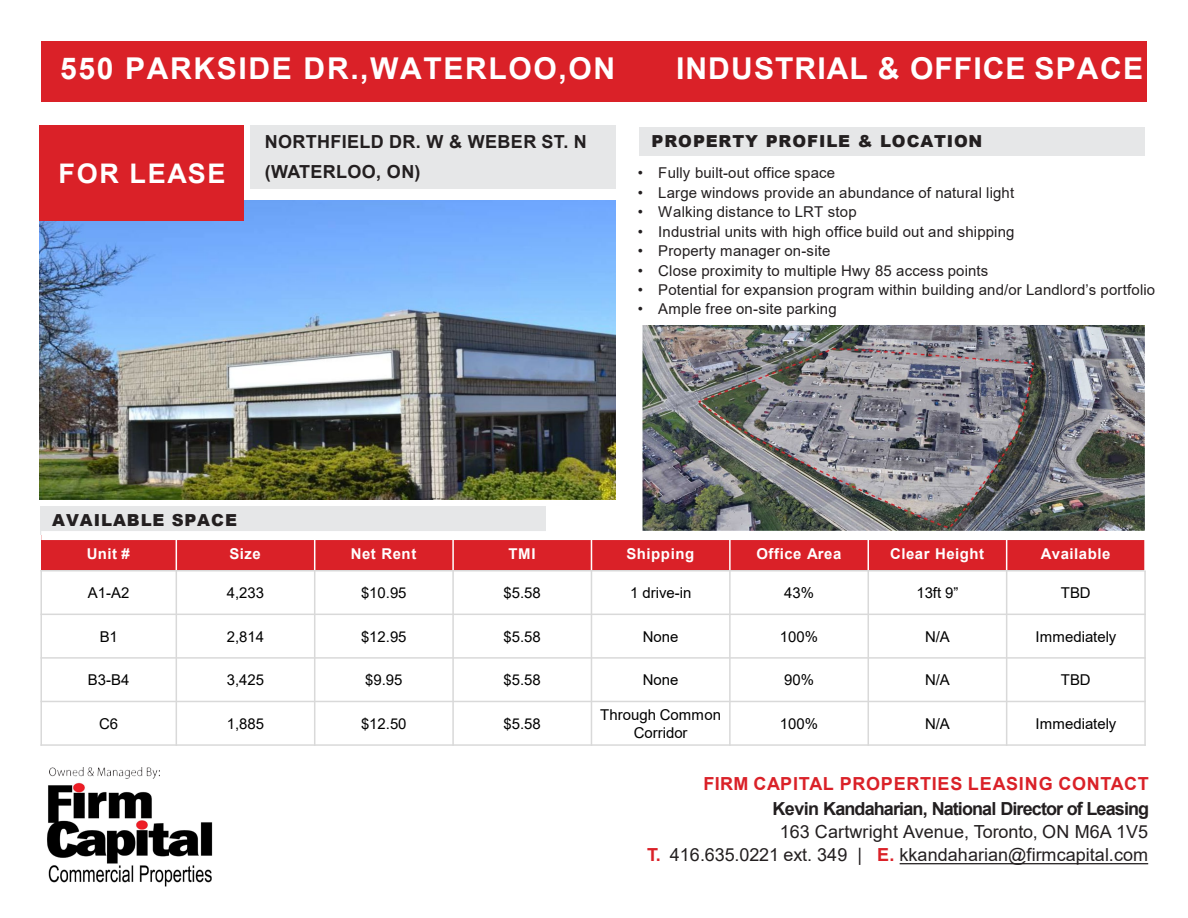
<style>
.page{position:relative;width:1188px;height:918px;background:#fff}
.page>*{position:absolute;margin:0;border:0;box-sizing:border-box;transform-origin:0 0}
.t1{font:700 36px "Arial";letter-spacing:.03em;color:#fff}
.t2{font:700 30px "Arial";letter-spacing:.05em;color:#fff}
.t3{font:700 27px "Arial";letter-spacing:.06em;color:#fff}
.t4{font:18px "Arial";letter-spacing:.005em;color:#231f20}
.t5{font:700 18px "Arial";letter-spacing:-.045em;color:#231f20}
.t6{font:700 18px "Arial";letter-spacing:.02em;color:#231f20}
.t7{font:700 18px "Arial";letter-spacing:.04em;color:#da2128}
.t8{font:900 16.5px "Arial";letter-spacing:.05em;color:#231f20}
.t9{font:15px "Arial";letter-spacing:.01em;color:#231f20}
.t10{font:15px/18px "Arial";color:#000;text-align:center}
.t11{font:700 15px "Arial";letter-spacing:.035em;color:#fff}
.s1{font-weight:700;color:#da2128}
</style>
<div class="page">
<img style="left:40px;top:200px;width:576px;height:299px">
<img style="left:642px;top:325px;width:503px;height:205px">
<div style="left:250px;top:125px;width:366px;height:63px;background:#e6e7e8"></div>
<div style="left:639px;top:127px;width:506px;height:28px;background:#e6e7e8"></div>
<img style="left:49px;top:768px;width:110px;height:10px">
<img style="left:47px;top:782px;width:166px;height:104px">
<svg style="left:900px;top:863px;width:248px;height:1px"></svg>
<div style="left:40px;top:507px;width:506px;height:28px;background:#e6e7e8"></div>
<div style="left:41px;top:41px;width:1106px;height:60px;background:#da2128"></div>
<div style="left:40px;top:125px;width:204px;height:96px;background:#da2128"></div>
<div style="left:41px;top:536px;width:135px;height:35px;background:#da2128"></div>
<div style="left:176px;top:536px;width:139px;height:35px;background:#da2128"></div>
<div style="left:315px;top:536px;width:138px;height:35px;background:#da2128"></div>
<div style="left:453px;top:536px;width:138px;height:35px;background:#da2128"></div>
<div style="left:591px;top:536px;width:139px;height:35px;background:#da2128"></div>
<div style="left:730px;top:536px;width:138px;height:35px;background:#da2128"></div>
<div style="left:868px;top:536px;width:139px;height:35px;background:#da2128"></div>
<div style="left:1007px;top:536px;width:138px;height:35px;background:#da2128"></div>
<hr style="left:176px;top:531px;width:1px;height:40px;background:#fff">
<hr style="left:176px;top:571px;width:1px;height:175px;background:#d9d9d9">
<hr style="left:314px;top:531px;width:1px;height:40px;background:#fff">
<hr style="left:314px;top:571px;width:1px;height:175px;background:#d9d9d9">
<hr style="left:452px;top:531px;width:2px;height:40px;background:#fff">
<hr style="left:452px;top:571px;width:2px;height:175px;background:#d9d9d9">
<hr style="left:591px;top:531px;width:1px;height:40px;background:#fff">
<hr style="left:591px;top:571px;width:1px;height:175px;background:#d9d9d9">
<hr style="left:729px;top:531px;width:2px;height:40px;background:#fff">
<hr style="left:729px;top:571px;width:2px;height:175px;background:#d9d9d9">
<hr style="left:868px;top:531px;width:1px;height:40px;background:#fff">
<hr style="left:868px;top:571px;width:1px;height:175px;background:#d9d9d9">
<hr style="left:1006px;top:531px;width:1px;height:40px;background:#fff">
<hr style="left:1006px;top:571px;width:1px;height:175px;background:#d9d9d9">
<hr style="left:40px;top:570px;width:1106px;height:1px;background:#d9d9d9">
<hr style="left:40px;top:614px;width:1106px;height:1px;background:#d9d9d9">
<hr style="left:40px;top:657px;width:1106px;height:2px;background:#d9d9d9">
<hr style="left:40px;top:701px;width:1106px;height:1px;background:#d9d9d9">
<hr style="left:40px;top:570px;width:2px;height:176px;background:#d9d9d9">
<hr style="left:1144px;top:531px;width:2px;height:40px;background:#fff">
<hr style="left:1144px;top:571px;width:2px;height:175px;background:#d9d9d9">
<div style="left:41px;top:531px;width:135px;height:9px;background:#fff"></div>
<div style="left:176px;top:531px;width:970px;height:9px;background:#fff"></div>
<hr style="left:40px;top:744px;width:1106px;height:2px;background:#d9d9d9">
<h1 class="t2" style="left:60px;top:47px;width:557px">550 PARKSIDE DR.,WATERLOO,ON</h1>
<h1 class="t2" style="left:676px;top:47px;width:469px">INDUSTRIAL &amp; OFFICE SPACE</h1>
<p class="t1" style="left:852px;top:54px;width:270px">RETAIL SPACE</p>
<p class="t8" style="left:652px;top:129px;width:332px">PROPERTY PROFILE &amp; LOCATION</p>
<p class="t6" style="left:265px;top:129px;width:324px">NORTHFIELD DR. W &amp; WEBER ST. N</p>
<p class="t6" style="left:265px;top:159px;width:157px">(WATERLOO, ON)</p>
<p class="t3" style="left:164px;top:154px;width:59px">ASE</p>
<p class="t9" style="left:638px;top:162px;width:199px">• Fully built-out office space</p>
<p class="t9" style="left:638px;top:182px;width:378px">• Large windows provide an abundance of natural light</p>
<p class="t9" style="left:638px;top:202px;width:220px">• Walking distance to LRT stop</p>
<p class="t9" style="left:638px;top:221px;width:378px">• Industrial units with high office build out and shipping</p>
<p class="t9" style="left:638px;top:240px;width:194px">• Property manager on-site</p>
<p class="t9" style="left:638px;top:260px;width:352px">• Close proximity to multiple Hwy 85 access points</p>
<p class="t9" style="left:638px;top:279px;width:519px">• Potential for expansion program within building and/or Landlord’s portfolio</p>
<p class="t9" style="left:638px;top:299px;width:200px">• Ample free on-site parking</p>
<h1 class="t3" style="left:59px;top:154px;width:168px">FOR LEASE</h1>
<p class="t8" style="left:52px;top:508px;width:186px">AVAILABLE SPACE</p>
<p class="t11" style="left:87px;top:543px;width:45px">Unit #</p>
<p class="t11" style="left:229px;top:543px;width:33px">Size</p>
<p class="t11" style="left:351px;top:543px;width:67px">Net Rent</p>
<p class="t11" style="left:508px;top:543px;width:29px">TMI</p>
<p class="t11" style="left:626px;top:543px;width:69px">Shipping</p>
<p class="t11" style="left:756px;top:543px;width:86px">Office Area</p>
<p class="t11" style="left:890px;top:543px;width:96px">Clear Height</p>
<p class="t11" style="left:1041px;top:543px;width:71px">Available</p>
<p class="t10" style="left:88px;top:584px;width:43px">A1-A2</p>
<p class="t10" style="left:227px;top:584px;width:39px">4,233</p>
<p class="t10" style="left:361px;top:584px;width:47px">$10.95</p>
<p class="t10" style="left:504px;top:584px;width:39px">$5.58</p>
<p class="t10" style="left:630px;top:584px;width:63px">1 drive-in</p>
<p class="t10" style="left:784px;top:584px;width:31px">43%</p>
<p class="t10" style="left:916px;top:584px;width:44px">13ft 9”</p>
<p class="t10" style="left:1061px;top:584px;width:32px">TBD</p>
<p class="t10" style="left:100px;top:627px;width:20px">B1</p>
<p class="t10" style="left:227px;top:627px;width:39px">2,814</p>
<p class="t10" style="left:361px;top:627px;width:47px">$12.95</p>
<p class="t10" style="left:504px;top:627px;width:39px">$5.58</p>
<p class="t10" style="left:643px;top:627px;width:37px">None</p>
<p class="t10" style="left:780px;top:627px;width:40px">100%</p>
<p class="t10" style="left:925px;top:627px;width:26px">N/A</p>
<p class="t10" style="left:1036px;top:627px;width:82px">Immediately</p>
<p class="t10" style="left:88px;top:671px;width:43px">B3-B4</p>
<p class="t10" style="left:227px;top:671px;width:39px">3,425</p>
<p class="t10" style="left:365px;top:671px;width:39px">$9.95</p>
<p class="t10" style="left:504px;top:671px;width:39px">$5.58</p>
<p class="t10" style="left:643px;top:671px;width:37px">None</p>
<p class="t10" style="left:784px;top:671px;width:31px">90%</p>
<p class="t10" style="left:925px;top:671px;width:26px">N/A</p>
<p class="t10" style="left:1061px;top:671px;width:32px">TBD</p>
<p class="t10" style="left:99px;top:714px;width:21px">C6</p>
<p class="t10" style="left:227px;top:714px;width:39px">1,885</p>
<p class="t10" style="left:361px;top:714px;width:47px">$12.50</p>
<p class="t10" style="left:504px;top:714px;width:39px">$5.58</p>
<p class="t10" style="left:600px;top:705px;width:122px">Through Common<br>Corridor</p>
<p class="t10" style="left:780px;top:715px;width:40px">100%</p>
<p class="t10" style="left:925px;top:715px;width:26px">N/A</p>
<p class="t10" style="left:1036px;top:715px;width:82px">Immediately</p>
<p class="t7" style="left:703px;top:771px;width:447px">FIRM CAPITAL PROPERTIES LEASING CONTACT</p>
<p class="t5" style="left:773px;top:796px;width:378px">Kevin Kandaharian, National Director of Leasing</p>
<p class="t4" style="left:780px;top:819px;width:370px">163 Cartwright Avenue, Toronto, ON M6A 1V5</p>
<p class="t4" style="left:647px;top:842px;width:502px"><span class="s1">T.</span> 416.635.0221 ext. 349 | <span class="s1">E.</span> kkandaharian@firmcapital.com</p>
</div>
